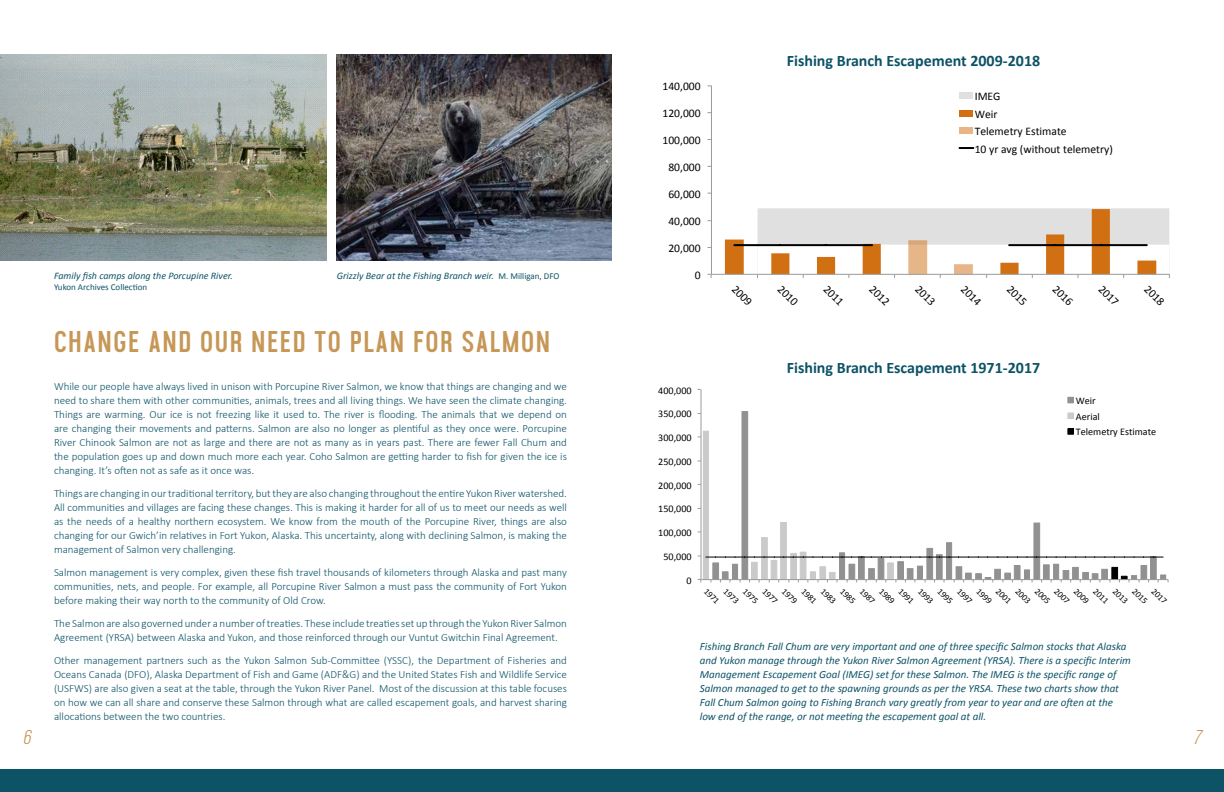
<style>
.page{position:relative;width:1224px;height:792px;background:#fff}
.page>*{position:absolute;margin:0;border:0;box-sizing:border-box;transform-origin:0 0}
.t1{font:700 30px "Aquilone";letter-spacing:.05em;color:#c69756}
.t2{font:italic 100 20px "Aquilone";color:#c69756}
.t3{font:700 16px "Calibri";color:#0d5366}
.t4{font:11.6px/17.4px "Calibri";color:#000}
.t5{font:300 11px/14px "Calibri";color:#0d5366;text-align:justify}
.t6{font:italic 11px/14px "Calibri";color:#0d5366}
.t7{font:10.1px/15.7px "Calibri";color:#000}
.t8{font:italic 10px "Calibri";color:#0d5366}
.t9{font:9px "Calibri";color:#0d5366}
.t10{font:8.9px "Calibri";color:#000}
.s1{font-style:normal;font-size:9px}
</style>
<div class="page">
<div style="left:0;top:770px;width:1224px;height:22px;background:#0d5366"></div>
<hr style="left:711px;top:86px;width:1px;height:188px;background:#9b9b9b">
<hr style="left:711px;top:274px;width:459px;height:1px;background:#9b9b9b">
<svg style="left:725px;top:208px;width:445px;height:70px"></svg>
<hr style="left:734px;top:244px;width:46px;height:2px;background:#000">
<hr style="left:780px;top:244px;width:46px;height:2px;background:#000">
<hr style="left:826px;top:244px;width:46px;height:2px;background:#000">
<hr style="left:1009px;top:244px;width:46px;height:2px;background:#000">
<hr style="left:1055px;top:244px;width:46px;height:2px;background:#000">
<hr style="left:1101px;top:244px;width:46px;height:2px;background:#000">
<div style="left:959px;top:92px;width:14px;height:7px;background:#e0e0e0"></div>
<div style="left:959px;top:110px;width:14px;height:6px;background:#d16f13"></div>
<div style="left:959px;top:127px;width:14px;height:7px;background:#e7b688"></div>
<svg style="left:959px;top:147px;width:14px;height:2px"></svg>
<img style="left:337px;top:54px;width:275px;height:207px">
<img style="left:0;top:54px;width:327px;height:207px">
<hr style="left:701px;top:390px;width:1px;height:190px;background:#9b9b9b">
<svg style="left:1068px;top:397px;width:6px;height:6px"></svg>
<svg style="left:1068px;top:413px;width:6px;height:6px"></svg>
<svg style="left:698px;top:429px;width:471px;height:153px"></svg>
<div style="left:1068px;top:428px;width:6px;height:7px;border:1px solid #000"></div>
<p class="t8" style="left:54px;top:268px;width:180px">Family fish camps along the Porcupine River.</p>
<p class="t9" style="left:54px;top:282px;width:95px">Yukon Archives Collection</p>
<p class="t8" style="left:337px;top:268px;width:224px">Grizzly Bear at the Fishing Branch weir. <span class="s1">M. Milligan, DFO</span></p>
<h1 class="t1" style="left:54px;top:324px;width:498px">CHANGE AND OUR NEED TO PLAN FOR SALMON</h1>
<p class="t5" style="left:54px;top:379px;width:515px">While our people have always lived in unison with Porcupine River Salmon, we know that things are changing and we need to share them with other communities, animals, trees and all living things. We have seen the climate changing.<br>Things are warming. Our ice is not freezing like it used to. The river is flooding. The animals that we depend on are changing their movements and patterns. Salmon are also no longer as plentiful as they once were. Porcupine River Chinook Salmon are not as large and there are not as many as in years past. There are fewer Fall Chum and the population goes up and down much more each year. Coho Salmon are getting harder to fish for given the ice is changing. It’s often not as safe as it once was.</p>
<p class="t5" style="left:54px;top:486px;width:515px">Things are changing in our traditional territory, but they are also changing throughout the entire Yukon River watershed.<br>All communities and villages are facing these changes. This is making it harder for all of us to meet our needs as well as the needs of a healthy northern ecosystem. We know from the mouth of the Porcupine River, things are also changing for our Gwich’in relatives in Fort Yukon, Alaska. This uncertainty, along with declining Salmon, is making the management of Salmon very challenging.</p>
<p class="t5" style="left:54px;top:565px;width:515px">Salmon management is very complex, given these fish travel thousands of kilometers through Alaska and past many communities, nets, and people. For example, all Porcupine River Salmon a must pass the community of Fort Yukon before making their way north to the community of Old Crow.</p>
<p class="t5" style="left:54px;top:616px;width:515px">The Salmon are also governed under a number of treaties. These include treaties set up through the Yukon River Salmon<br>Agreement (YRSA) between Alaska and Yukon, and those reinforced through our Vuntut Gwitchin Final Agreement.</p>
<p class="t5" style="left:54px;top:653px;width:515px">Other management partners such as the Yukon Salmon Sub-Committee (YSSC), the Department of Fisheries and Oceans Canada (DFO), Alaska Department of Fish and Game (ADF&amp;G) and the United States Fish and Wildlife Service (USFWS) are also given a seat at the table, through the Yukon River Panel. Most of the discussion at this table focuses on how we can all share and conserve these Salmon through what are called escapement goals, and harvest sharing allocations between the two countries.</p>
<p class="t4" style="left:663px;top:78px;width:40px">140,000</p>
<p class="t4" style="left:663px;top:105px;width:40px">120,000</p>
<p class="t4" style="left:663px;top:132px;width:40px">100,000</p>
<p class="t4" style="left:668px;top:159px;width:34px">80,000</p>
<p class="t4" style="left:668px;top:186px;width:34px">60,000</p>
<p class="t4" style="left:668px;top:213px;width:34px">40,000</p>
<p class="t4" style="left:668px;top:239px;width:34px">20,000</p>
<p class="t4" style="left:695px;top:266px;width:7px">0</p>
<p class="t7" style="left:658px;top:383px;width:35px">400,000</p>
<p class="t7" style="left:658px;top:406px;width:35px">350,000</p>
<p class="t7" style="left:658px;top:430px;width:35px">300,000</p>
<p class="t7" style="left:658px;top:454px;width:35px">250,000</p>
<p class="t7" style="left:658px;top:478px;width:35px">200,000</p>
<p class="t7" style="left:658px;top:501px;width:35px">150,000</p>
<p class="t7" style="left:658px;top:525px;width:35px">100,000</p>
<p class="t7" style="left:663px;top:549px;width:30px">50,000</p>
<p class="t7" style="left:686px;top:573px;width:7px">0</p>
<h3 class="t3" style="left:787px;top:50px;width:255px">Fishing Branch Escapement 2009-2018</h3>
<p class="t4" style="left:975px;top:88px;width:140px">IMEG<br>Weir<br>Telemetry Estimate<br>10 yr avg (without telemetry)</p>
<p class="t4" style="left:740px;top:281px;width:25px;rotate:45deg">2009</p>
<p class="t4" style="left:786px;top:281px;width:25px;rotate:45deg">2010</p>
<p class="t4" style="left:832px;top:281px;width:25px;rotate:45deg">2011</p>
<p class="t4" style="left:877px;top:281px;width:25px;rotate:45deg">2012</p>
<p class="t4" style="left:923px;top:281px;width:25px;rotate:45deg">2013</p>
<p class="t4" style="left:969px;top:281px;width:25px;rotate:45deg">2014</p>
<p class="t4" style="left:1015px;top:281px;width:25px;rotate:45deg">2015</p>
<p class="t4" style="left:1061px;top:281px;width:25px;rotate:45deg">2016</p>
<p class="t4" style="left:1107px;top:281px;width:25px;rotate:45deg">2017</p>
<p class="t4" style="left:1152px;top:281px;width:25px;rotate:45deg">2018</p>
<h3 class="t3" style="left:787px;top:357px;width:255px">Fishing Branch Escapement 1971-2017</h3>
<p class="t7" style="left:1076px;top:393px;width:82px">Weir<br>Aerial<br>Telemetry Estimate</p>
<p class="t10" style="left:709px;top:585px;width:19px;rotate:45deg">1971</p>
<p class="t10" style="left:729px;top:585px;width:19px;rotate:45deg">1973</p>
<p class="t10" style="left:748px;top:585px;width:19px;rotate:45deg">1975</p>
<p class="t10" style="left:768px;top:585px;width:19px;rotate:45deg">1977</p>
<p class="t10" style="left:787px;top:585px;width:19px;rotate:45deg">1979</p>
<p class="t10" style="left:807px;top:585px;width:19px;rotate:45deg">1981</p>
<p class="t10" style="left:826px;top:585px;width:19px;rotate:45deg">1983</p>
<p class="t10" style="left:846px;top:585px;width:19px;rotate:45deg">1985</p>
<p class="t10" style="left:865px;top:585px;width:19px;rotate:45deg">1987</p>
<p class="t10" style="left:885px;top:585px;width:19px;rotate:45deg">1989</p>
<p class="t10" style="left:904px;top:585px;width:19px;rotate:45deg">1991</p>
<p class="t10" style="left:923px;top:585px;width:19px;rotate:45deg">1993</p>
<p class="t10" style="left:943px;top:585px;width:19px;rotate:45deg">1995</p>
<p class="t10" style="left:962px;top:585px;width:19px;rotate:45deg">1997</p>
<p class="t10" style="left:982px;top:585px;width:19px;rotate:45deg">1999</p>
<p class="t10" style="left:1001px;top:585px;width:19px;rotate:45deg">2001</p>
<p class="t10" style="left:1021px;top:585px;width:19px;rotate:45deg">2003</p>
<p class="t10" style="left:1040px;top:585px;width:19px;rotate:45deg">2005</p>
<p class="t10" style="left:1060px;top:585px;width:19px;rotate:45deg">2007</p>
<p class="t10" style="left:1079px;top:585px;width:19px;rotate:45deg">2009</p>
<p class="t10" style="left:1099px;top:585px;width:19px;rotate:45deg">2011</p>
<p class="t10" style="left:1118px;top:585px;width:19px;rotate:45deg">2013</p>
<p class="t10" style="left:1138px;top:585px;width:19px;rotate:45deg">2015</p>
<p class="t10" style="left:1157px;top:585px;width:19px;rotate:45deg">2017</p>
<p class="t6" style="left:700px;top:639px;width:433px">Fishing Branch Fall Chum are very important and one of three specific Salmon stocks that Alaska and Yukon manage through the Yukon River Salmon Agreement (YRSA). There is a specific Interim Management Escapement Goal (IMEG) set for these Salmon. The IMEG is the specific range of Salmon managed to get to the spawning grounds as per the YRSA. These two charts show that Fall Chum Salmon going to Fishing Branch vary greatly from year to year and are often at the low end of the range, or not meeting the escapement goal at all.</p>
<h2 class="t2" style="left:22px;top:726px;width:10px">6</h2>
<h2 class="t2" style="left:1193px;top:726px;width:10px">7</h2>
</div>
